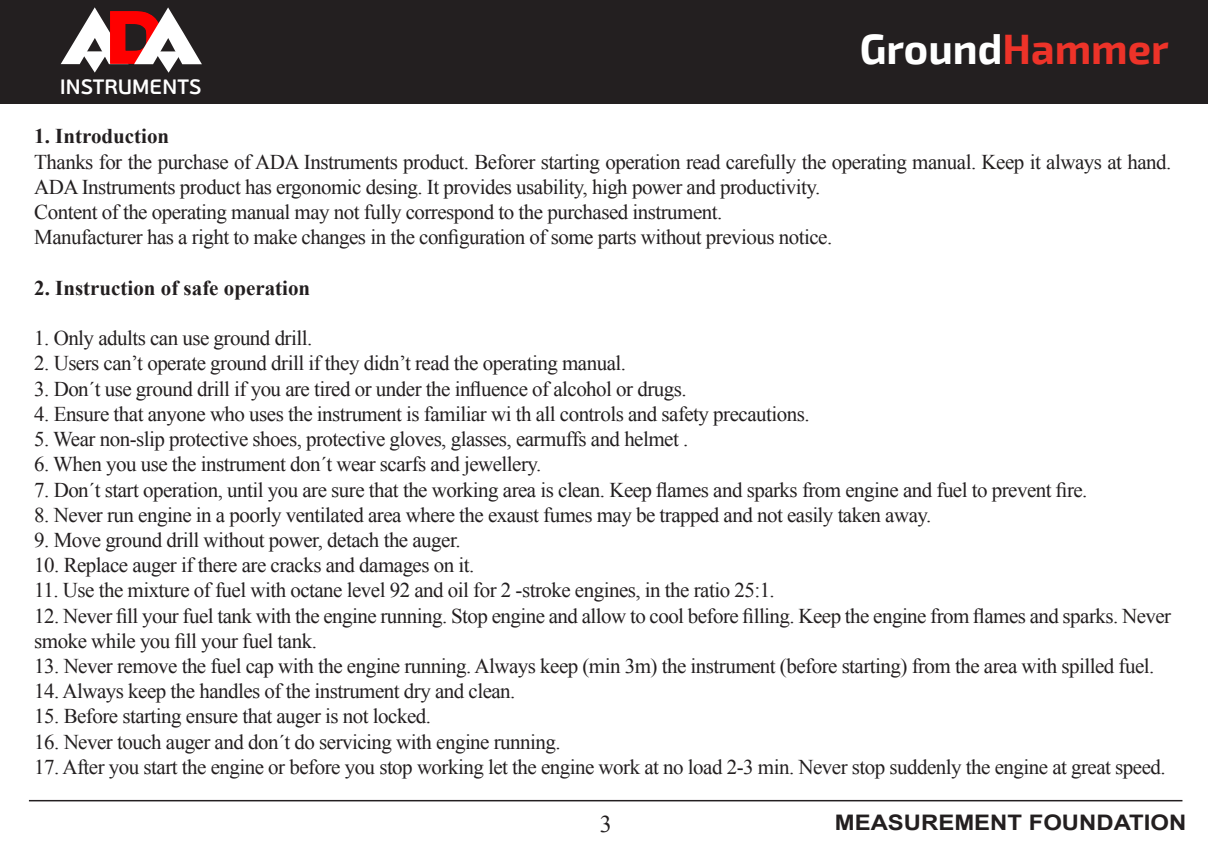
<style>
.page{position:relative;width:1208px;height:851px;background:#fff}
.page>*{position:absolute;margin:0;border:0;box-sizing:border-box;transform-origin:0 0}
.t1{font:700 41.7px "Exo 2";color:#fff}
.t2{font:24px "Times New Roman";color:#231f20}
.t3{font:700 21.3px "Arial";color:#231f20;scale:1.12 1}
.t4{font:21px/25.2px "Times New Roman";letter-spacing:-.025em;color:#231f20}
.t5{font:700 21px "Times New Roman";color:#231f20}
.t6{font:600 20.7px "PF Beau Sans Pro";color:#fff}
.s1{color:#ed3329}
</style>
<div class="page">
<div style="left:0;top:0;width:1208px;height:103px;background:#231f20"></div>
<hr style="left:29px;top:799px;width:1153px;height:2px;background:#231f20">
<svg style="left:61px;top:7px;width:141px;height:66px"></svg>
<p class="t6" style="left:60px;top:75px;width:143px">INSTRUMENTS</p>
<h1 class="t1" style="left:859px;top:25px;width:310px">Ground<span class="s1">Hammer</span></h1>
<p class="t5" style="left:34px;top:122px;width:136px">1. Introduction</p>
<p class="t4" style="left:34px;top:149px;width:1138px">Thanks for the purchase of ADA Instruments product. Beforer starting operation read carefully the operating manual. Keep it always at hand.<br>ADA Instruments product has ergonomic desing. It provides usability, high power and productivity.</p>
<p class="t4" style="left:34px;top:199px;width:689px">Content of the operating manual may not fully correspond to the purchased instrument.</p>
<p class="t4" style="left:34px;top:224px;width:799px">Manufacturer has a right to make changes in the configuration of some parts without previous notice.</p>
<p class="t5" style="left:34px;top:273px;width:277px">2. Instruction of safe operation</p>
<p class="t4" style="left:34px;top:325px;width:279px">1. Only adults can use ground drill.</p>
<p class="t4" style="left:34px;top:350px;width:593px">2. Users can’t operate ground drill if they didn’t read the operating manual.</p>
<p class="t4" style="left:34px;top:375px;width:654px">3. Don´t use ground drill if you are tired or under the influence of alcohol or drugs.</p>
<p class="t4" style="left:34px;top:401px;width:777px">4. Ensure that anyone who uses the instrument is familiar wi th all controls and safety precautions.</p>
<p class="t4" style="left:34px;top:426px;width:655px">5. Wear non-slip protective shoes, protective gloves, glasses, earmuffs and helmet .</p>
<p class="t4" style="left:34px;top:451px;width:508px">6. When you use the instrument don´t wear scarfs and jewellery.</p>
<p class="t4" style="left:34px;top:476px;width:1054px">7. Don´t start operation, until you are sure that the working area is clean. Keep flames and sparks from engine and fuel to prevent fire.</p>
<p class="t4" style="left:34px;top:501px;width:898px">8. Never run engine in a poorly ventilated area where the exaust fumes may be trapped and not easily taken away.</p>
<p class="t4" style="left:34px;top:527px;width:428px">9. Move ground drill without power, detach the auger.</p>
<p class="t4" style="left:34px;top:552px;width:441px">10. Replace auger if there are cracks and damages on it.</p>
<p class="t4" style="left:34px;top:577px;width:742px">11. Use the mixture of fuel with octane level 92 and oil for 2 -stroke engines, in the ratio 25:1.</p>
<p class="t4" style="left:34px;top:602px;width:1138px">12. Never fill your fuel tank with the engine running. Stop engine and allow to cool before filling. Keep the engine from flames and sparks. Never smoke while you fill your fuel tank.</p>
<p class="t4" style="left:34px;top:653px;width:1121px">13. Never remove the fuel cap with the engine running. Always keep (min 3m) the instrument (before starting) from the area with spilled fuel.</p>
<p class="t4" style="left:34px;top:678px;width:483px">14. Always keep the handles of the instrument dry and clean.</p>
<p class="t4" style="left:34px;top:703px;width:398px">15. Before starting ensure that auger is not locked.</p>
<p class="t4" style="left:34px;top:728px;width:528px">16. Never touch auger and don´t do servicing with engine running.</p>
<p class="t4" style="left:34px;top:753px;width:1133px">17. After you start the engine or before you stop working let the engine work at no load 2-3 min. Never stop suddenly the engine at great speed.</p>
<p class="t2" style="left:600px;top:807px;width:13px">3</p>
<p class="t3" style="left:835px;top:808px;width:315px">MEASUREMENT FOUNDATION</p>
</div>
